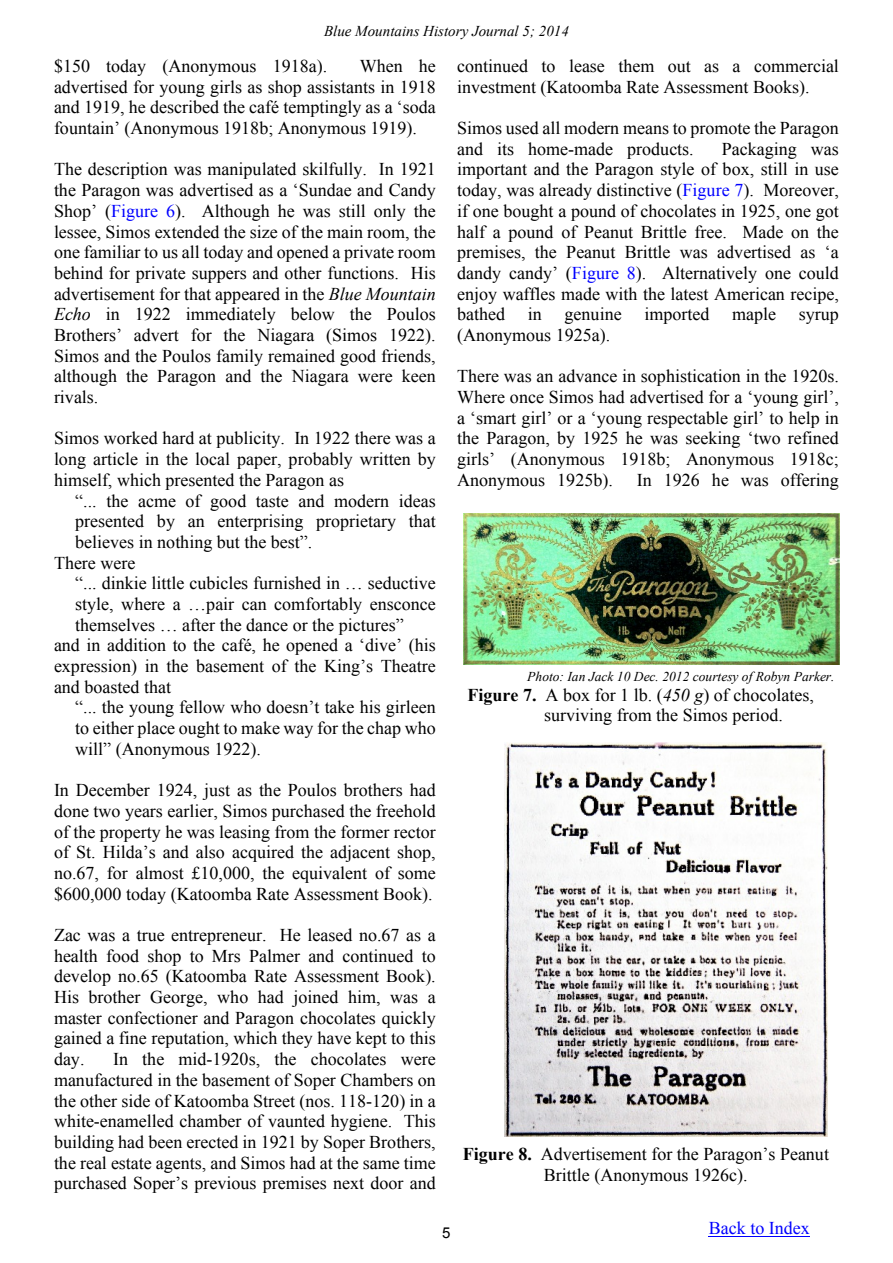
<style>
.page{position:relative;width:893px;height:1263px;background:#fff}
.page>*{position:absolute;margin:0;border:0;box-sizing:border-box;transform-origin:0 0}
.t1{font:18px/20.7px "Times New Roman";color:#000;text-align:justify}
.t2{font:18px "Times New Roman";color:#00f}
.t3{font:italic 15px "Times New Roman";color:#000}
.t4{font:15px "Arial";color:#000}
.t5{font:italic 13.5px "Times New Roman";color:#000}
.s1{color:#00f}
.s2{font-style:italic}
.s3{font-weight:700}
</style>
<div class="page">
<hr style="left:709px;top:1235px;width:101px;height:1px;background:#00f">
<img style="left:463px;top:513px;width:376px;height:152px">
<img style="left:504px;top:743px;width:324px;height:393px">
<p class="t3" style="left:324px;top:26px;width:246px">Blue Mountains History Journal 5; 2014</p>
<p class="t1" style="left:54px;top:57px;width:275px">$150 today (Anonymous 1918a).</p>
<p class="t1" style="left:54px;top:57px;width:383px;text-indent:306px">When he advertised for young girls as shop assistants in 1918 and 1919, he described the café temptingly as a ‘soda fountain’ (Anonymous 1918b; Anonymous 1919).</p>
<p class="t1" style="left:54px;top:161px;width:383px">The description was manipulated skilfully. In 1921 the Paragon was advertised as a ‘Sundae and Candy Shop’ (<span class="s1">Figure 6</span>). Although he was still only the lessee, Simos extended the size of the main room, the one familiar to us all today and opened a private room behind for private suppers and other functions. His advertisement for that appeared in the <span class="s2">Blue Mountain Echo</span> in 1922 immediately below the Poulos Brothers’ advert for the Niagara (Simos 1922).<br>Simos and the Poulos family remained good friends, although the Paragon and the Niagara were keen rivals.</p>
<p class="t1" style="left:54px;top:430px;width:383px">Simos worked hard at publicity. In 1922 there was a long article in the local paper, probably written by himself, which presented the Paragon as</p>
<p class="t1" style="left:75px;top:492px;width:362px">“... the acme of good taste and modern ideas</p>
<p class="t1" style="left:75px;top:512px;width:362px">presented by an enterprising proprietary that</p>
<p class="t1" style="left:75px;top:533px;width:239px">believes in nothing but the best”.</p>
<p class="t1" style="left:54px;top:554px;width:83px">There were</p>
<p class="t1" style="left:75px;top:575px;width:362px">“... dinkie little cubicles furnished in … seductive</p>
<p class="t1" style="left:75px;top:595px;width:362px">style, where a …pair can comfortably ensconce</p>
<p class="t1" style="left:75px;top:616px;width:330px">themselves … after the dance or the pictures”</p>
<p class="t1" style="left:54px;top:637px;width:383px">and in addition to the café, he opened a ‘dive’ (his</p>
<p class="t1" style="left:54px;top:657px;width:383px">expression) in the basement of the King’s Theatre</p>
<p class="t1" style="left:54px;top:678px;width:119px">and boasted that</p>
<p class="t1" style="left:75px;top:699px;width:362px">“... the young fellow who doesn’t take his girleen</p>
<p class="t1" style="left:75px;top:719px;width:362px">to either place ought to make way for the chap who</p>
<p class="t1" style="left:75px;top:740px;width:187px">will” (Anonymous 1922).</p>
<p class="t1" style="left:54px;top:781px;width:383px">In December 1924, just as the Poulos brothers had done two years earlier, Simos purchased the freehold of the property he was leasing from the former rector of St. Hilda’s and also acquired the adjacent shop, no.67, for almost £10,000, the equivalent of some $600,000 today (Katoomba Rate Assessment Book).</p>
<p class="t1" style="left:54px;top:926px;width:383px">Zac was a true entrepreneur. He leased no.67 as a health food shop to Mrs Palmer and continued to develop no.65 (Katoomba Rate Assessment Book).<br>His brother George, who had joined him, was a master confectioner and Paragon chocolates quickly gained a fine reputation, which they have kept to this day.</p>
<p class="t1" style="left:54px;top:1050px;width:383px;text-indent:59px">In the mid-1920s, the chocolates were manufactured in the basement of Soper Chambers on the other side of Katoomba Street (nos. 118-120) in a white-enamelled chamber of vaunted hygiene. This building had been erected in 1921 by Soper Brothers, the real estate agents, and Simos had at the same time purchased Soper’s previous premises next door and</p>
<p class="t1" style="left:457px;top:57px;width:383px">continued to lease them out as a commercial investment (Katoomba Rate Assessment Books).</p>
<p class="t1" style="left:457px;top:119px;width:383px">Simos used all modern means to promote the Paragon and its home-made products.</p>
<p class="t1" style="left:457px;top:140px;width:383px;text-indent:265px">Packaging was important and the Paragon style of box, still in use today, was already distinctive (<span class="s1">Figure 7</span>). Moreover, if one bought a pound of chocolates in 1925, one got half a pound of Peanut Brittle free. Made on the premises, the Peanut Brittle was advertised as ‘a dandy candy’ (<span class="s1">Figure 8</span>). Alternatively one could enjoy waffles made with the latest American recipe, bathed</p>
<p class="t1" style="left:528px;top:306px;width:15px">in</p>
<p class="t1" style="left:565px;top:306px;width:59px">genuine</p>
<p class="t1" style="left:644px;top:306px;width:67px">imported</p>
<p class="t1" style="left:732px;top:306px;width:45px">maple</p>
<p class="t1" style="left:799px;top:306px;width:42px">syrup</p>
<p class="t1" style="left:457px;top:326px;width:155px">(Anonymous 1925a).</p>
<p class="t1" style="left:457px;top:368px;width:383px">There was an advance in sophistication in the 1920s.<br>Where once Simos had advertised for a ‘young girl’, a ‘smart girl’ or a ‘young respectable girl’ to help in the Paragon, by 1925 he was seeking ‘two refined girls’ (Anonymous 1918b; Anonymous 1918c; Anonymous 1925b).</p>
<p class="t1" style="left:637px;top:471px;width:204px">In 1926 he was offering</p>
<p class="t5" style="left:527px;top:672px;width:309px">Photo: Ian Jack 10 Dec. 2012 courtesy of Robyn Parker.</p>
<p class="t1" style="left:544px;top:686px;width:271px;text-indent:-77px"><span class="s3">Figure 7.</span> A box for 1 lb. (<span class="s2">450 g</span>) of chocolates, surviving from the Simos period.</p>
<p class="t1" style="left:463px;top:1145px;width:368px;text-align:center"><span class="s3">Figure 8.</span> Advertisement for the Paragon’s Peanut<br>Brittle (Anonymous 1926c).</p>
<p class="t4" style="left:442px;top:1227px;width:10px">5</p>
<p class="t2" style="left:709px;top:1221px;width:103px">Back to Index</p>
</div>
